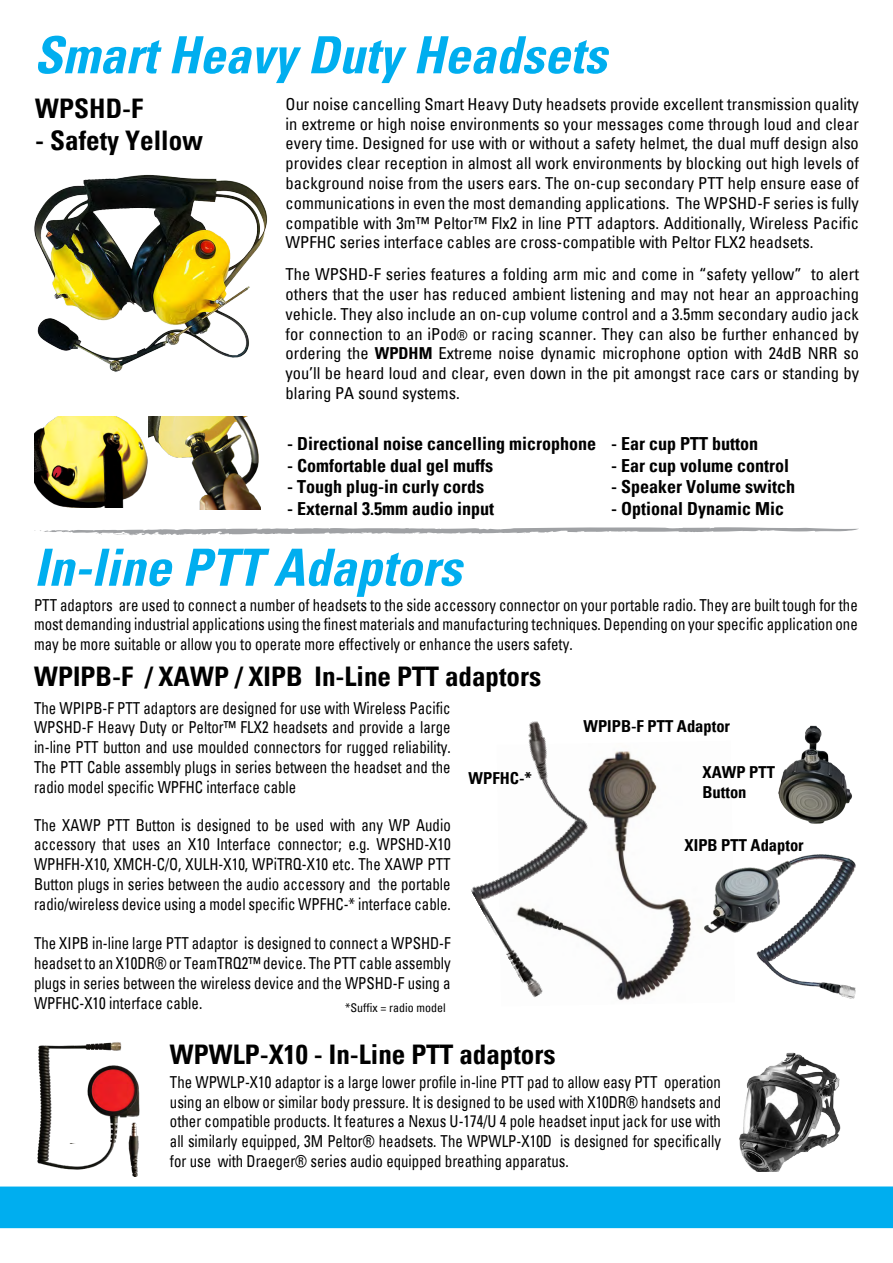
<style>
.page{position:relative;width:893px;height:1263px;background:#fff}
.page>*{position:absolute;margin:0;border:0;box-sizing:border-box;transform-origin:0 0}
.t1{font:italic 700 condensed 51.3px "Univers LT Std";color:#00aeef}
.t2{font:700 condensed 27px "Univers";color:#000}
.t3{font:700 condensed 18px "Univers";color:#000}
.t4{font:condensed 16.5px/19.8px "Univers";color:#000;text-align:justify;scale:.9 1}
.t5{font:condensed 16.5px/19.8px "Univers";color:#000;text-align:justify}
.t6{font:700 condensed 16.5px/19.8px "Univers";color:#000}
.t7{font:condensed 12px "Univers";color:#000}
.s1{font-size:13.5px}
.s2{font-weight:700}
</style>
<div class="page">
<img style="left:669px;top:898px;width:23px;height:78px">
<div style="left:0;top:1186px;width:893px;height:42px;background:#00aeef"></div>
<img style="left:149px;top:417px;width:111px;height:92px">
<img style="left:35px;top:417px;width:113px;height:90px">
<img style="left:704px;top:855px;width:151px;height:143px">
<img style="left:739px;top:1052px;width:102px;height:119px">
<img style="left:37px;top:1042px;width:103px;height:134px">
<div style="left:57px;top:1101px;width:32px;height:41px;background:#fff"></div>
<svg style="left:34px;top:527px;width:825px;height:9px"></svg>
<img style="left:34px;top:174px;width:234px;height:198px">
<img style="left:471px;top:721px;width:198px;height:279px">
<img style="left:778px;top:725px;width:74px;height:99px">
<div style="left:765px;top:725px;width:22px;height:8px;background:#fff"></div>
<h1 class="t1" style="left:34px;top:24px;width:574px">Smart Heavy Duty Headsets</h1>
<h2 class="t2" style="left:35px;top:91px;width:110px">WPSHD-F</h2>
<h2 class="t2" style="left:35px;top:124px;width:170px">- Safety Yellow</h2>
<p class="t5" style="left:286px;top:94px;width:575px">Our noise cancelling Smart Heavy Duty headsets provide excellent transmission quality in extreme or high noise environments so your messages come through loud and clear every time. Designed for use with or without a safety helmet, the dual muff design also provides clear reception in almost all work environments by blocking out high levels of background noise from the users ears. The on-cup secondary PTT help ensure ease of communications in even the most demanding applications. The WPSHD-F series is fully compatible with 3m™ Peltor™ Flx2 in line PTT adaptors. Additionally, Wireless Pacific WPFHC series interface cables are cross-compatible with Peltor FLX2 headsets.</p>
<p class="t5" style="left:286px;top:264px;width:575px">The WPSHD-F series features a folding arm mic and come in “safety yellow” to alert others that the user has reduced ambient listening and may not hear an approaching vehicle. They also include an on-cup volume control and a 3.5mm secondary audio jack for connection to an iPod<span class="s1">®</span> or racing scanner. They can also be further enhanced by ordering the <span class="s2">WPDHM</span> Extreme noise dynamic microphone option with 24dB NRR so you’ll be heard loud and clear, even down in the pit amongst race cars or standing by blaring PA sound systems.</p>
<p class="t3" style="left:287px;top:432px;width:472px">- Directional noise cancelling microphone - Ear cup PTT button</p>
<p class="t3" style="left:287px;top:454px;width:207px">- Comfortable dual gel muffs</p>
<p class="t3" style="left:611px;top:454px;width:179px">- Ear cup volume control</p>
<p class="t3" style="left:287px;top:476px;width:198px">- Tough plug-in curly cords</p>
<p class="t3" style="left:611px;top:476px;width:185px">- Speaker Volume switch</p>
<p class="t3" style="left:287px;top:497px;width:208px">- External 3.5mm audio input</p>
<p class="t3" style="left:611px;top:497px;width:174px">- Optional Dynamic Mic</p>
<h1 class="t1" style="left:34px;top:536px;width:429px">In-line PTT Adaptors</h1>
<p class="t4" style="left:34px;top:594px;width:917px">PTT adaptors are used to connect a number of headsets to the side accessory connector on your portable radio. They are built tough for the most demanding industrial applications using the finest materials and manufacturing techniques. Depending on your specific application one may be more suitable or allow you to operate more effectively or enhance the users safety.</p>
<h2 class="t2" style="left:34px;top:660px;width:509px">WPIPB-F / XAWP / XIPB In-Line PTT adaptors</h2>
<p class="t4" style="left:34px;top:697px;width:464px">The WPIPB-F PTT adaptors are designed for use with Wireless Pacific WPSHD-F Heavy Duty or Peltor™ FLX2 headsets and provide a large in-line PTT button and use moulded connectors for rugged reliability.<br>The PTT Cable assembly plugs in series between the headset and the radio model specific WPFHC interface cable</p>
<p class="t4" style="left:34px;top:814px;width:465px">The XAWP PTT Button is designed to be used with any WP Audio accessory that uses an X10 Interface connector; e.g. WPSHD-X10<br>WPHFH-X10, XMCH-C/O, XULH-X10, WPiTRQ-X10 etc. The XAWP PTT Button plugs in series between the audio accessory and the portable radio/wireless device using a model specific WPFHC-* interface cable.</p>
<p class="t4" style="left:34px;top:933px;width:465px">The XIPB in-line large PTT adaptor is designed to connect a WPSHD-F headset to an X10DR® or TeamTRQ2™ device. The PTT cable assembly plugs in series between the wireless device and the WPSHD-F using a WPFHC-X10 interface cable.</p>
<p class="t7" style="left:345px;top:1000px;width:102px">*Suffix = radio model</p>
<p class="t6" style="left:469px;top:768px;width:65px">WPFHC-*</p>
<h2 class="t2" style="left:170px;top:1038px;width:387px">WPWLP-X10 - In-Line PTT adaptors</h2>
<p class="t6" style="left:583px;top:716px;width:148px">WPIPB-F PTT Adaptor</p>
<p class="t6" style="left:702px;top:762px;width:74px">XAWP PTT<br>Button</p>
<p class="t6" style="left:685px;top:835px;width:121px">XIPB PTT Adaptor</p>
<p class="t4" style="left:170px;top:1072px;width:614px">The WPWLP-X10 adaptor is a large lower profile in-line PTT pad to allow easy PTT operation using an elbow or similar body pressure. It is designed to be used with X10DR® handsets and other compatible products. It features a Nexus U-174/U 4 pole headset input jack for use with all similarly equipped, 3M Peltor® headsets. The WPWLP-X10D is designed for specifically for use with Draeger® series audio equipped breathing apparatus.</p>
</div>
